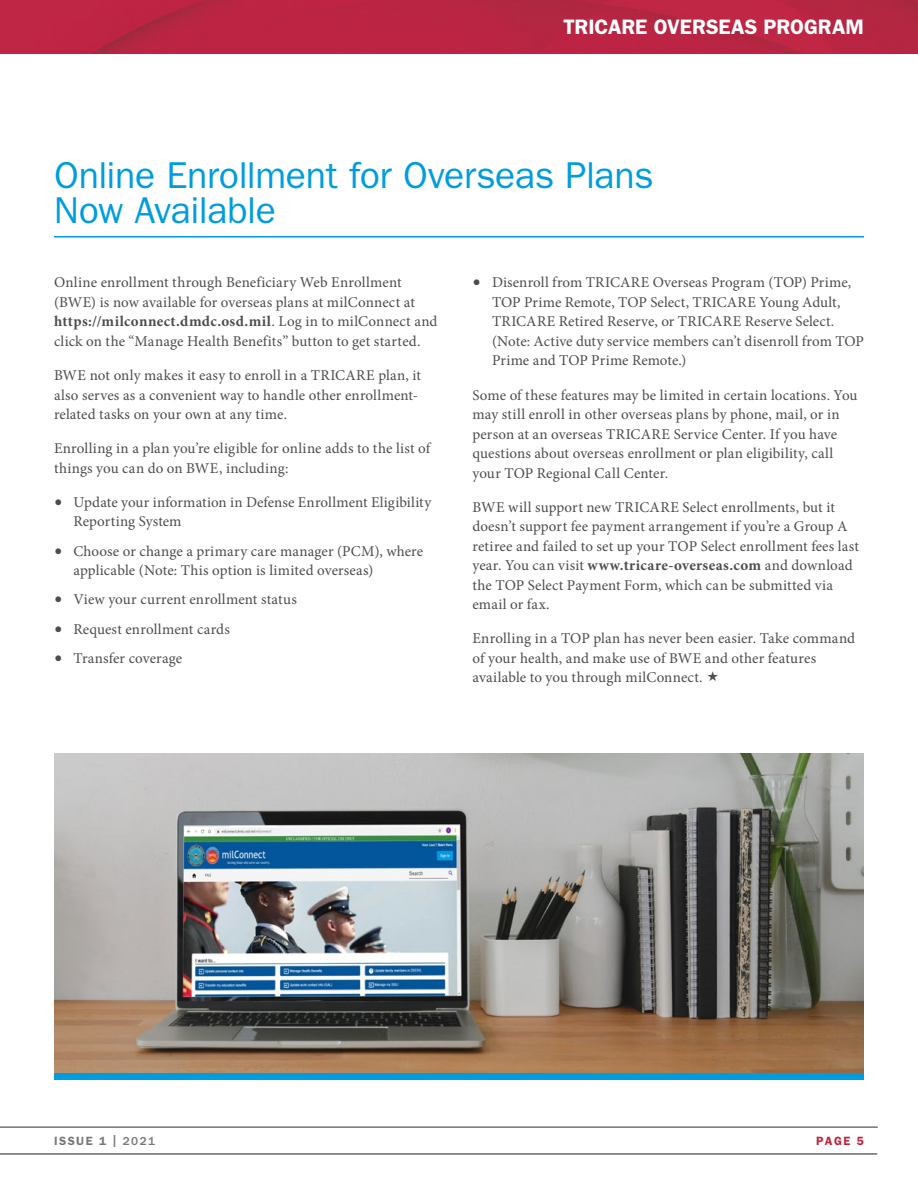
<style>
.page{position:relative;width:918px;height:1188px;background:#fff}
.page>*{position:absolute;margin:0;border:0;box-sizing:border-box;transform-origin:0 0}
.H1_-_Light_Blue_Unde{font:37.5px/34.5px "ITC Franklin Gothic Std";letter-spacing:-.01em;color:#009dde}
.t1{font:600 21px "ITC Franklin Gothic Std";color:#fff}
.t2{font:15px/19.5px "Minion Pro";letter-spacing:.01em;color:#4d4d4f}
.t3{font:600 12px "ITC Franklin Gothic Std";letter-spacing:.12em;color:#77787b}
.t4{font:600 12px "ITC Franklin Gothic Std";color:#bc243d}
.s1{font-weight:700}
.s2{font-size:21.75px}
.s3{font-weight:500}
</style>
<div class="page">
<img style="left:0;top:0;width:918px;height:54px">
<hr style="left:0;top:1154px;width:877px;height:1px;background:#808285">
<hr style="left:0;top:1127px;width:878px;height:1px;background:#808285">
<hr style="left:54px;top:236px;width:810px;height:2px;background:#009dde">
<img style="left:54px;top:754px;width:810px;height:320px">
<div style="left:54px;top:1074px;width:810px;height:6px;background:#009dde"></div>
<h2 class="t1" style="left:563px;top:15px;width:302px">TRICARE OVERSEAS PROGRAM</h2>
<p class="H1_-_Light_Blue_Unde" style="left:54px;top:158px;width:601px">Online Enrollment for Overseas Plans<br>Now Available</p>
<p class="t2" style="left:54px;top:273px;width:385px">Online enrollment through Beneficiary Web Enrollment (BWE) is now available for overseas plans at milConnect at <span class="s1">https://milconnect.dmdc.osd.mil</span>. Log in to milConnect and click on the “Manage Health Benefits” button to get started.</p>
<p class="t2" style="left:54px;top:366px;width:369px">BWE not only makes it easy to enroll in a TRICARE plan, it also serves as a convenient way to handle other enrollment&shy;related tasks on your own at any time.</p>
<p class="t2" style="left:54px;top:439px;width:378px">Enrolling in a plan you’re eligible for online adds to the list of things you can do on BWE, including:</p>
<p class="t2" style="left:74px;top:492px;width:359px;text-indent:-20px"><span class="s2">•</span> Update your information in Defense Enrollment Eligibility<br>Reporting System</p>
<p class="t2" style="left:74px;top:541px;width:351px;text-indent:-20px"><span class="s2">•</span> Choose or change a primary care manager (PCM), where applicable (Note: This option is limited overseas)</p>
<p class="t2" style="left:54px;top:590px;width:244px"><span class="s2">•</span> View your current enrollment status</p>
<p class="t2" style="left:54px;top:619px;width:178px"><span class="s2">•</span> Request enrollment cards</p>
<p class="t2" style="left:54px;top:648px;width:130px"><span class="s2">•</span> Transfer coverage</p>
<p class="t2" style="left:492px;top:273px;width:374px;text-indent:-20px"><span class="s2">•</span> Disenroll from TRICARE Overseas Program (TOP) Prime, TOP Prime Remote, TOP Select, TRICARE Young Adult, TRICARE Retired Reserve, or TRICARE Reserve Select. (Note: Active duty service members can’t disenroll from TOP Prime and TOP Prime Remote.)</p>
<p class="t2" style="left:472px;top:385px;width:387px">Some of these features may be limited in certain locations. You may still enroll in other overseas plans by phone, mail, or in person at an overseas TRICARE Service Center. If you have questions about overseas enrollment or plan eligibility, call your TOP Regional Call Center.</p>
<p class="t2" style="left:472px;top:497px;width:388px">BWE will support new TRICARE Select enrollments, but it doesn’t support fee payment arrangement if you’re a Group A retiree and failed to set up your TOP Select enrollment fees last year. You can visit <span class="s1">www.tricare-overseas.com</span> and download the TOP Select Payment Form, which can be submitted via email or fax.</p>
<p class="t2" style="left:472px;top:629px;width:384px">Enrolling in a TOP plan has never been easier. Take command of your health, and make use of BWE and other features available to you through milConnect.</p>
<p class="t3" style="left:54px;top:1134px;width:103px">ISSUE 1 | <span class="s3">2021</span></p>
<p class="t4" style="left:816px;top:1134px;width:49px">PAGE 5</p>
</div>
